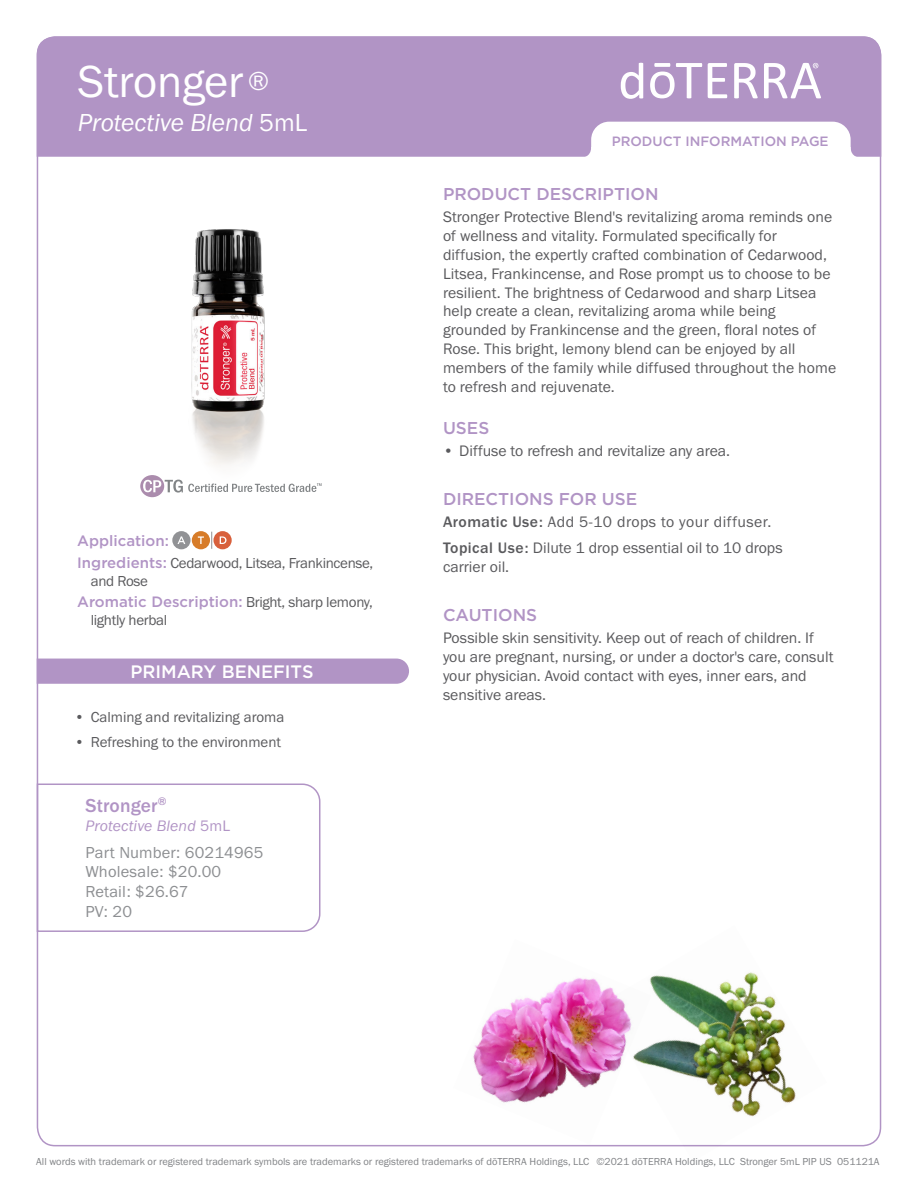
<style>
.page{position:relative;width:918px;height:1188px;background:#fff}
.page>*{position:absolute;margin:0;border:0;box-sizing:border-box;transform-origin:0 0}
.Main_H1{font:46.5px "Franklin Gothic URW Boo";letter-spacing:-.005em;color:#fff}
.Main_H2{font:25.5px "Franklin Gothic URW Boo Ita";color:#fff}
.Tag_H1{font:500 19.5px "Franklin Gothic URW";letter-spacing:.005em;color:#b194c5}
.t1{font:500 18px "Gotham";color:#fff}
.Purple_Headers{font:500 17.1px "Gotham";color:#b194c5}
.Tag_details{font:16.5px "Franklin Gothic URW Boo";letter-spacing:.01em;color:#8d8f92}
.Body{font:15.75px/18.9px "Franklin Gothic URW Boo";letter-spacing:.005em;color:#5a5a5d}
.Directions_Bold_Attr{font:15.75px/18.9px "Franklin Gothic URW Boo";color:#5a5a5d}
.Directions_Bold_Attr-2{font:15.75px "Franklin Gothic URW Boo";letter-spacing:.03em;color:#5a5a5d}
.Tag_H2{font:15.75px "Franklin Gothic URW Boo Ita";letter-spacing:.01em;color:#b194c5}
.Oil_Attribute_Panel{font:15px/18px "Franklin Gothic URW Boo";letter-spacing:-.015em;color:#5a5a5d}
.Oil_Attribute_Panel-2{font:500 15px "Gotham";color:#b194c5}
.t2{font:500 13.5px "Gotham";color:#b194c5}
.t3{font:10.5px "Franklin Gothic URW Boo";color:#808285}
.s1{font-family:"Franklin Gothic URW Boo"}
.s2{font-family:"Gotham";font-weight:500;color:#b194c5}
.s3{font-family:"Franklin Gothic URW";font-weight:500}
</style>
<div class="page">
<div style="left:37px;top:36px;width:844px;height:121px;background:#b194c5"></div>
<svg style="left:734px;top:63px;width:24px;height:35px"></svg>
<svg style="left:708px;top:63px;width:19px;height:35px"></svg>
<svg style="left:650px;top:63px;width:52px;height:35px"></svg>
<svg style="left:621px;top:63px;width:22px;height:36px"></svg>
<svg style="left:764px;top:63px;width:57px;height:35px"></svg>
<svg style="left:581px;top:122px;width:280px;height:35px"></svg>
<svg style="left:211px;top:532px;width:1px;height:17px"></svg>
<div style="left:172px;top:531px;width:19px;height:18px;background:#919295;border-radius:50%"></div>
<svg style="left:177px;top:536px;width:8px;height:8px"></svg>
<div style="left:192px;top:531px;width:18px;height:18px;background:#d77c29;border-radius:50%"></div>
<svg style="left:198px;top:536px;width:6px;height:8px"></svg>
<svg style="left:213px;top:531px;width:19px;height:18px"></svg>
<svg style="left:220px;top:536px;width:7px;height:8px"></svg>
<div style="left:37px;top:659px;width:372px;height:25px;background:#b194c5"></div>
<svg style="left:36px;top:783px;width:285px;height:150px"></svg>
<img style="left:600px;top:972px;width:227px;height:175px">
<img style="left:473px;top:972px;width:178px;height:172px">
<img style="left:191px;top:229px;width:74px;height:236px">
<svg style="left:140px;top:475px;width:182px;height:22px"></svg>
<p class="Main_H1" style="left:78px;top:53px;width:193px">Stronger <sup>®</sup></p>
<p class="Main_H2" style="left:78px;top:106px;width:231px">Protective Blend <span class="s1">5mL</span></p>
<p class="Oil_Attribute_Panel-2" style="left:77px;top:531px;width:93px">Application:</p>
<p class="Oil_Attribute_Panel" style="left:91px;top:553px;width:284px;text-indent:-14px"><span class="s2">Ingredients:</span> Cedarwood, Litsea, Frankincense, and Rose</p>
<p class="Oil_Attribute_Panel" style="left:91px;top:593px;width:284px;text-indent:-14px"><span class="s2">Aromatic Description:</span> Bright, sharp lemony, lightly herbal</p>
<p class="t1" style="left:130px;top:660px;width:185px">PRIMARY BENEFITS</p>
<p class="Oil_Attribute_Panel" style="left:75px;top:708px;width:211px">• Calming and revitalizing aroma</p>
<p class="Oil_Attribute_Panel" style="left:75px;top:732px;width:208px">• Refreshing to the environment</p>
<p class="Tag_H1" style="left:85px;top:793px;width:83px">Stronger<sup>®</sup></p>
<p class="Tag_H2" style="left:85px;top:816px;width:146px">Protective Blend <span class="s1">5mL</span></p>
<p class="Tag_details" style="left:85px;top:842px;width:179px">Part Number: 60214965</p>
<p class="Tag_details" style="left:85px;top:862px;width:137px">Wholesale: $20.00</p>
<p class="Tag_details" style="left:85px;top:881px;width:105px">Retail: $26.67</p>
<p class="Tag_details" style="left:85px;top:901px;width:48px">PV: 20</p>
<p class="t2" style="left:612px;top:132px;width:218px">PRODUCT INFORMATION PAGE</p>
<p class="Purple_Headers" style="left:443px;top:182px;width:217px">PRODUCT DESCRIPTION</p>
<p class="Body" style="left:443px;top:207px;width:395px">Stronger Protective Blend's revitalizing aroma reminds one of wellness and vitality. Formulated specifically for diffusion, the expertly crafted combination of Cedarwood, Litsea, Frankincense, and Rose prompt us to choose to be resilient. The brightness of Cedarwood and sharp Litsea help create a clean, revitalizing aroma while being grounded by Frankincense and the green, floral notes of Rose. This bright, lemony blend can be enjoyed by all members of the family while diffused throughout the home to refresh and rejuvenate.</p>
<p class="Purple_Headers" style="left:443px;top:417px;width:48px">USES</p>
<p class="Body" style="left:443px;top:441px;width:288px">• Diffuse to refresh and revitalize any area.</p>
<p class="Purple_Headers" style="left:443px;top:488px;width:196px">DIRECTIONS FOR USE</p>
<p class="Directions_Bold_Attr-2" style="left:443px;top:512px;width:330px"><span class="s3">Aromatic Use:</span> Add 5-10 drops to your diffuser.</p>
<p class="Directions_Bold_Attr" style="left:443px;top:538px;width:341px"><span class="s3">Topical Use:</span> Dilute 1 drop essential oil to 10 drops carrier oil.</p>
<p class="Purple_Headers" style="left:443px;top:603px;width:96px">CAUTIONS</p>
<p class="Body" style="left:443px;top:628px;width:392px">Possible skin sensitivity. Keep out of reach of children. If you are pregnant, nursing, or under a doctor's care, consult your physician. Avoid contact with eyes, inner ears, and sensitive areas.</p>
<p class="t3" style="left:36px;top:1155px;width:845px">All words with trademark or registered trademark symbols are trademarks or registered trademarks of dōTERRA Holdings, LLC ©2021 dōTERRA Holdings, LLC Stronger 5mL PIP US 051121A</p>
</div>
